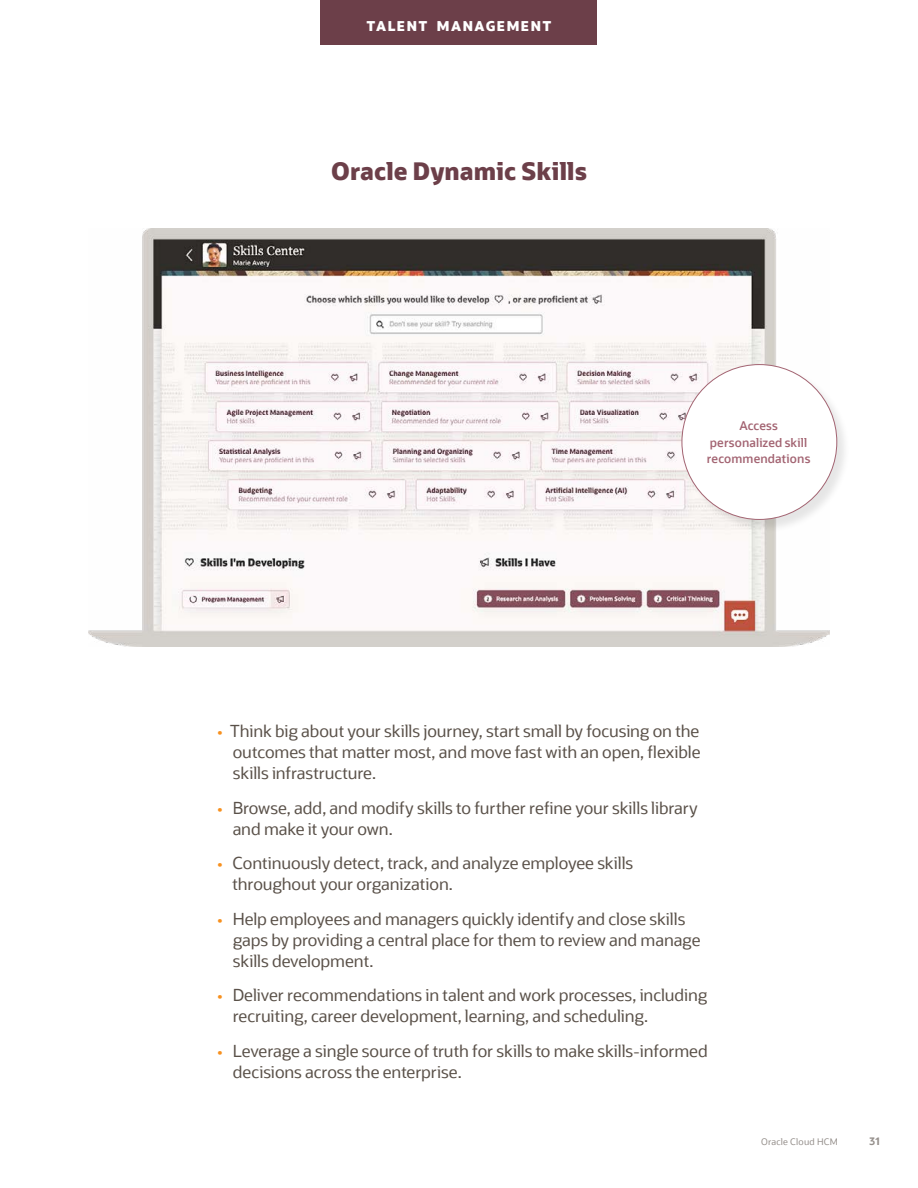
<style>
.page{position:relative;width:918px;height:1188px;background:#fff}
.page>*{position:absolute;margin:0;border:0;box-sizing:border-box;transform-origin:0 0}
.Heading_1_Product{font:800 24px "Oracle Sans";letter-spacing:.01em;color:#6c3f49}
.t1{font:16.5px/21px "Oracle Sans";letter-spacing:-.005em;color:#5a5149}
.Heading_1_Product-2{font:800 13.5px "Oracle Sans";letter-spacing:.115em;color:#fff}
.t2{font:600 12px/16.5px "Oracle Sans";letter-spacing:.01em;color:#a36472;text-align:center}
.t3{font:700 10.5px "Oracle Sans";color:#958f8b}
.t4{font:9px "Oracle Sans";letter-spacing:.025em;color:#958f8b}
.s1{color:#f7901e}
</style>
<div class="page">
<img style="left:89px;top:229px;width:740px;height:418px">
<div style="left:681px;top:364px;width:170px;height:170px;background:#000;opacity:.1"></div>
<div style="left:682px;top:365px;width:155px;height:154px;background:#fff;border-radius:50%"></div>
<div style="left:321px;top:0;width:276px;height:45px;background:#6c3f49"></div>
<p class="Heading_1_Product-2" style="left:367px;top:17px;width:186px">TALENT MANAGEMENT</p>
<p class="Heading_1_Product" style="left:331px;top:156px;width:257px">Oracle Dynamic Skills</p>
<p class="t2" style="left:707px;top:418px;width:105px">Access personalized skill recommendations</p>
<p class="t1" style="left:233px;top:721px;width:469px;text-align:justify;text-indent:-16px"><span class="s1">•</span> Think big about your skills journey, start small by focusing on the outcomes that matter most, and move fast with an open, flexible skills infrastructure.</p>
<p class="t1" style="left:233px;top:797px;width:467px;text-indent:-15px"><span class="s1">•</span> Browse, add, and modify skills to further refine your skills library and make it your own.</p>
<p class="t1" style="left:233px;top:853px;width:402px;text-indent:-15px"><span class="s1">•</span> Continuously detect, track, and analyze employee skills throughout your organization.</p>
<p class="t1" style="left:233px;top:908px;width:469px;text-indent:-15px"><span class="s1">•</span> Help employees and managers quickly identify and close skills gaps by providing a central place for them to review and manage skills development.</p>
<p class="t1" style="left:233px;top:985px;width:476px;text-indent:-16px"><span class="s1">•</span> Deliver recommendations in talent and work processes, including recruiting, career development, learning, and scheduling.</p>
<p class="t1" style="left:233px;top:1040px;width:476px;text-indent:-16px"><span class="s1">•</span> Leverage a single source of truth for skills to make skills-informed decisions across the enterprise.</p>
<p class="t4" style="left:761px;top:1136px;width:78px">Oracle Cloud HCM</p>
<p class="t3" style="left:870px;top:1135px;width:12px">31</p>
</div>
